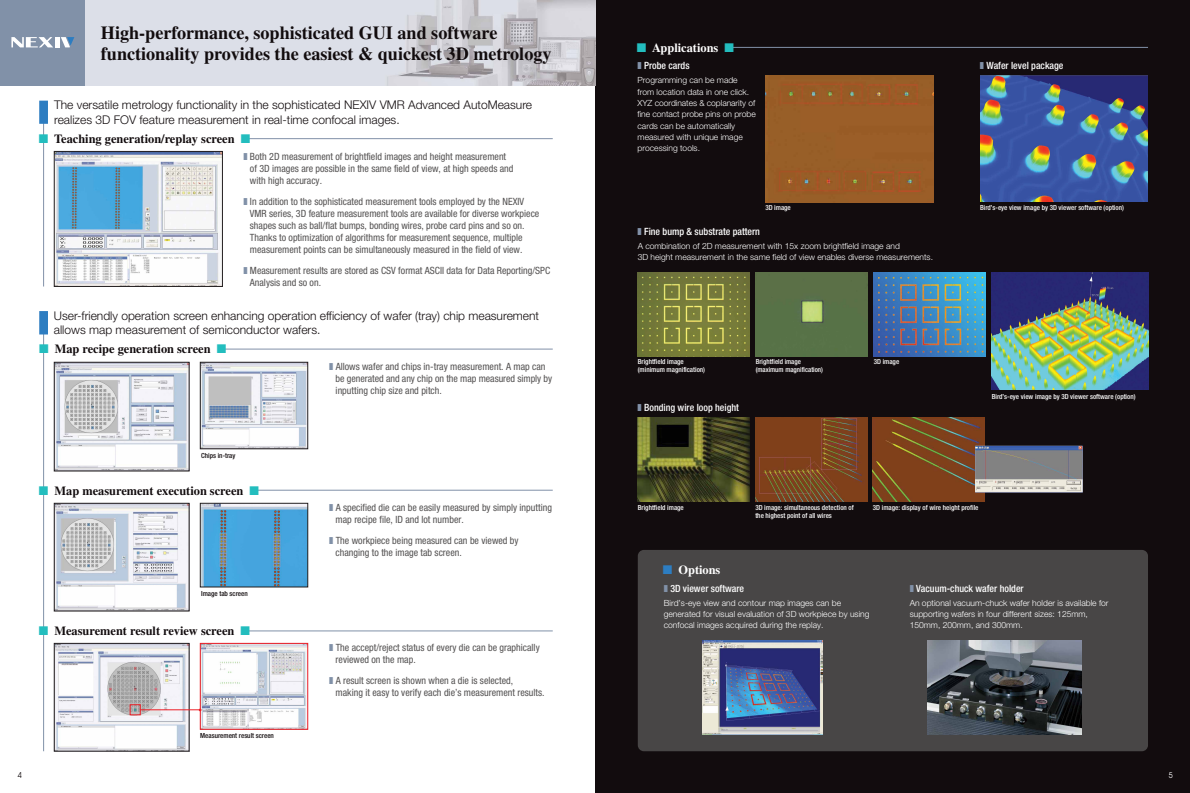
<style>
.page{position:relative;width:1190px;height:793px;background:#fff}
.page>*{position:absolute;margin:0;border:0;box-sizing:border-box;transform-origin:0 0}
.t1{font:700 18.5px/21px "Times";color:#120c0e}
.t2{font:700 12.5px "Times";color:#120c0e}
.t3{font:700 12.5px "Times";color:#fff}
.t4{font:300 12px/14.5px "Helvetica Neue";color:#120c0e}
.t5{font:condensed 10px/12px "Helvetica Neue";color:#535151}
.t6{font:500 condensed 10px "Helvetica Neue";color:#fff}
.t7{font:300 8.5px/11.3px "Helvetica Neue";color:#fff}
.t8{font:8px "Avant Garde";color:#120c0e;scale:.9 1}
.t9{font:8px "Avant Garde";color:#fff;scale:.9 1}
.t10{font:500 condensed 7px/8px "Helvetica Neue";color:#fff}
.t11{font:500 condensed 7px "Helvetica Neue";color:#120c0e}
.s1{color:#23bdbe}
.s2{color:#8191a8}
.s3{color:#2d7dc1}
</style>
<div class="page">
<div style="left:595px;top:0;width:595px;height:793px;background:#120c0e"></div>
<hr style="left:727px;top:47px;width:421px;height:1px;background:#8191a8">
<hr style="left:245px;top:138px;width:308px;height:1px;background:#8191a8">
<img style="left:85px;top:0;width:510px;height:85px">
<div style="left:638px;top:550px;width:510px;height:201px;background:#484646;border-radius:6px"></div>
<img style="left:703px;top:640px;width:120px;height:94px">
<img style="left:927px;top:640px;width:155px;height:94px">
<img style="left:56px;top:153px;width:165px;height:132px">
<div style="left:54px;top:151px;width:169px;height:136px;border:1px solid #231f20"></div>
<img style="left:56px;top:645px;width:131px;height:104px">
<div style="left:54px;top:643px;width:135px;height:108px;border:1px solid #231f20"></div>
<div style="left:0;top:0;width:85px;height:85px;background:#8191a8"></div>
<div style="left:55px;top:37px;width:5px;height:10px;background:#fff"></div>
<svg style="left:11px;top:37px;width:42px;height:10px"></svg>
<svg style="left:61px;top:37px;width:13px;height:10px"></svg>
<hr style="left:221px;top:349px;width:332px;height:1px;background:#8191a8">
<img style="left:56px;top:364px;width:131px;height:105px">
<div style="left:54px;top:362px;width:135px;height:109px;border:1px solid #231f20"></div>
<img style="left:638px;top:272px;width:112px;height:84px">
<div style="left:756px;top:272px;width:112px;height:84px;background:#577247"></div>
<img style="left:874px;top:272px;width:112px;height:84px">
<img style="left:638px;top:417px;width:112px;height:84px">
<img style="left:755px;top:417px;width:112px;height:84px">
<img style="left:873px;top:417px;width:112px;height:84px">
<img style="left:992px;top:272px;width:156px;height:118px">
<img style="left:765px;top:76px;width:168px;height:126px">
<img style="left:980px;top:76px;width:168px;height:126px">
<img style="left:975px;top:446px;width:108px;height:46px">
<img style="left:202px;top:364px;width:104px;height:83px">
<div style="left:200px;top:362px;width:108px;height:87px;border:1px solid #231f20"></div>
<hr style="left:43px;top:119px;width:1px;height:168px;background:#8191a8">
<hr style="left:43px;top:328px;width:1px;height:423px;background:#8191a8">
<hr style="left:253px;top:490px;width:300px;height:1px;background:#8191a8">
<img style="left:56px;top:505px;width:131px;height:104px">
<div style="left:54px;top:503px;width:135px;height:108px;border:1px solid #231f20"></div>
<img style="left:202px;top:505px;width:104px;height:80px">
<div style="left:200px;top:503px;width:108px;height:84px;border:1px solid #231f20"></div>
<img style="left:202px;top:645px;width:104px;height:82px">
<div style="left:200px;top:643px;width:108px;height:86px;border:1px solid #ed1e25"></div>
<hr style="left:246px;top:631px;width:307px;height:1px;background:#8191a8">
<div style="left:39px;top:101px;width:9px;height:23px;background:#2d7dc1"></div>
<div style="left:39px;top:311px;width:9px;height:23px;background:#2d7dc1"></div>
<div style="left:130px;top:705px;width:10px;height:10px;border:1px solid #ed1e25"></div>
<hr style="left:140px;top:710px;width:59px;height:1px;background:#ed1e25">
<h1 class="t1" style="left:101px;top:24px;width:452px">High-performance, sophisticated GUI and software functionality provides the easiest &amp; quickest 3D metrology</h1>
<p class="t4" style="left:54px;top:99px;width:480px">The versatile metrology functionality in the sophisticated NEXIV VMR Advanced AutoMeasure realizes 3D FOV feature measurement in real-time confocal images.</p>
<p class="t2" style="left:39px;top:134px;width:213px"><span class="s1">■</span> Teaching generation/replay screen <span class="s1">■</span></p>
<p class="t5" style="left:250px;top:151px;width:265px;text-indent:-6px"><span class="s2">❚</span> Both 2D measurement of brightfield images and height measurement of 3D images are possible in the same field of view, at high speeds and with high accuracy.</p>
<p class="t5" style="left:250px;top:196px;width:291px;text-indent:-6px"><span class="s2">❚</span> In addition to the sophisticated measurement tools employed by the NEXIV VMR series, 3D feature measurement tools are available for diverse workpiece shapes such as ball/flat bumps, bonding wires, probe card pins and so on.<br>Thanks to optimization of algorithms for measurement sequence, multiple measurement points can be simultaneously measured in the field of view.</p>
<p class="t5" style="left:250px;top:265px;width:302px;text-indent:-6px"><span class="s2">❚</span> Measurement results are stored as CSV format ASCII data for Data Reporting/SPC<br>Analysis and so on.</p>
<p class="t4" style="left:54px;top:309px;width:487px">User-friendly operation screen enhancing operation efficiency of wafer (tray) chip measurement allows map measurement of semiconductor wafers.</p>
<p class="t2" style="left:39px;top:345px;width:189px"><span class="s1">■</span> Map recipe generation screen <span class="s1">■</span></p>
<p class="t11" style="left:201px;top:453px;width:36px">Chips in-tray</p>
<p class="t2" style="left:39px;top:486px;width:222px"><span class="s1">■</span> Map measurement execution screen <span class="s1">■</span></p>
<p class="t11" style="left:201px;top:591px;width:48px">Image tab screen</p>
<p class="t2" style="left:39px;top:627px;width:213px"><span class="s1">■</span> Measurement result review screen <span class="s1">■</span></p>
<p class="t11" style="left:200px;top:733px;width:75px">Measurement result screen</p>
<p class="t5" style="left:336px;top:362px;width:218px;text-indent:-6px"><span class="s2">❚</span> Allows wafer and chips in-tray measurement. A map can be generated and any chip on the map measured simply by inputting chip size and pitch.</p>
<p class="t5" style="left:336px;top:503px;width:218px;text-indent:-6px"><span class="s2">❚</span> A specified die can be easily measured by simply inputting map recipe file, ID and lot number.</p>
<p class="t5" style="left:336px;top:535px;width:185px;text-indent:-6px"><span class="s2">❚</span> The workpiece being measured can be viewed by changing to the image tab screen.</p>
<p class="t5" style="left:336px;top:643px;width:206px;text-indent:-6px"><span class="s2">❚</span> The accept/reject status of every die can be graphically reviewed on the map.</p>
<p class="t5" style="left:336px;top:675px;width:210px;text-indent:-6px"><span class="s2">❚</span> A result screen is shown when a die is selected,<br>making it easy to verify each die’s measurement results.</p>
<p class="t3" style="left:637px;top:43px;width:99px"><span class="s1">■</span> Applications <span class="s1">■</span></p>
<p class="t6" style="left:638px;top:62px;width:53px"><span class="s2">❚</span> Probe cards</p>
<p class="t7" style="left:638px;top:75px;width:120px">Programming can be made from location data in one click.<br>XYZ coordinates &amp; coplanarity of fine contact probe pins on probe cards can be automatically measured with unique image processing tools.</p>
<p class="t6" style="left:980px;top:62px;width:85px"><span class="s2">❚</span> Wafer level package</p>
<p class="t10" style="left:765px;top:204px;width:27px">3D image</p>
<p class="t10" style="left:980px;top:204px;width:145px">Bird’s-eye view image by 3D viewer software (option)</p>
<p class="t6" style="left:638px;top:227px;width:124px"><span class="s2">❚</span> Fine bump &amp; substrate pattern</p>
<p class="t7" style="left:638px;top:241px;width:297px">A combination of 2D measurement with 15x zoom brightfield image and<br>3D height measurement in the same field of view enables diverse measurements.</p>
<p class="t10" style="left:638px;top:359px;width:69px">Brightfield image (minimum magnification)</p>
<p class="t10" style="left:756px;top:359px;width:69px">Brightfield image (maximum magnification)</p>
<p class="t10" style="left:874px;top:359px;width:27px">3D image</p>
<p class="t6" style="left:638px;top:403px;width:103px"><span class="s2">❚</span> Bonding wire loop height</p>
<p class="t10" style="left:992px;top:393px;width:145px">Bird’s-eye view image by 3D viewer software (option)</p>
<p class="t10" style="left:638px;top:504px;width:48px">Brightfield image</p>
<p class="t10" style="left:755px;top:504px;width:100px">3D image: simultaneous detection of the highest point of all wires</p>
<p class="t10" style="left:873px;top:504px;width:107px">3D image: display of wire height profile</p>
<p class="t3" style="left:663px;top:565px;width:59px"><span class="s3">■</span> Options</p>
<p class="t6" style="left:664px;top:584px;width:82px"><span class="s2">❚</span> 3D viewer software</p>
<p class="t7" style="left:664px;top:598px;width:207px">Bird’s-eye view and contour map images can be generated for visual evaluation of 3D workpiece by using confocal images acquired during the replay.</p>
<p class="t6" style="left:910px;top:584px;width:116px"><span class="s2">❚</span> Vacuum-chuck wafer holder</p>
<p class="t7" style="left:910px;top:598px;width:200px">An optional vacuum-chuck wafer holder is available for supporting wafers in four different sizes: 125mm,<br>150mm, 200mm, and 300mm.</p>
<p class="t8" style="left:18px;top:772px;width:6px">4</p>
<p class="t9" style="left:1169px;top:772px;width:6px">5</p>
</div>
